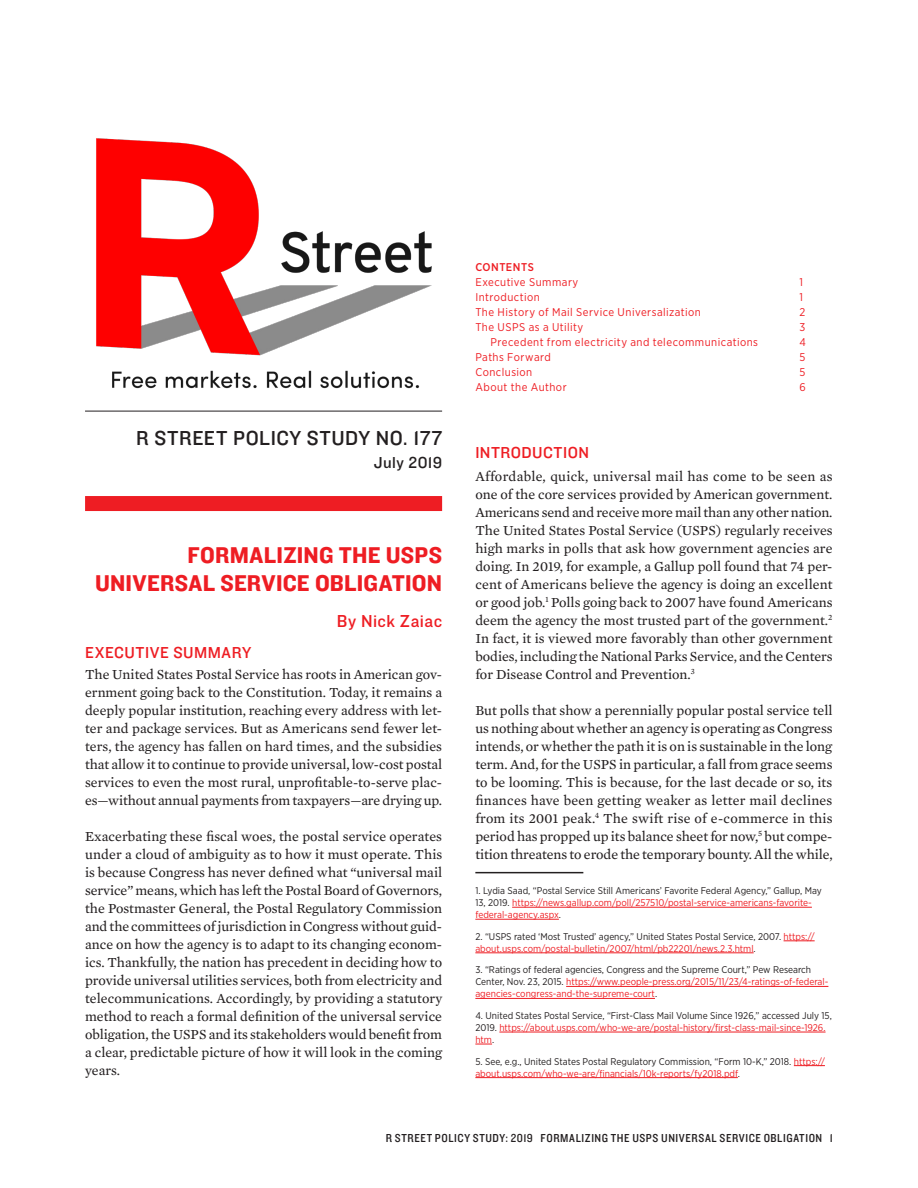
<style>
.page{position:relative;width:918px;height:1188px;background:#fff}
.page>*{position:absolute;margin:0;border:0;box-sizing:border-box;transform-origin:0 0}
.bröd{font:23.7px/28.5px "Knockout HTF51 Middleweight";letter-spacing:.01em;color:#ee1d23;text-align:right}
.mellanrubrik{font:21px "Knockout HTF31 Junior Middlewt";letter-spacing:.03em;color:#231f20}
.bröd-2{font:18px "Knockout HTF31 Junior Middlewt";letter-spacing:.025em;color:#ee1d23}
.mellanrubrik-2{font:16.5px "Knockout HTF31 Junior Middlewt";letter-spacing:.03em;color:#ee1d23}
.mellanrubrik-3{font:16.5px "Knockout HTF31 Junior Middlewt";letter-spacing:.025em;color:#231f20}
.bröd-3{font:14.1px/18px "Mercury Text G2";letter-spacing:-.005em;color:#231f20;text-align:justify}
.t1{font:12px "Knockout HTF30 Junior Welterwt";letter-spacing:.045em;color:#231f20}
.bröd-4{font:11.25px "Gotham Narrow";letter-spacing:.04em;color:#ee1d23}
.bröd-5{font:500 11.25px "Gotham Narrow";letter-spacing:.04em;color:#ee1d23}
.notes{font:9.75px/12px "Gotham Narrow";color:#ee1d23}
.notes-2{font:9.75px/12px "Gotham Narrow";color:#231f20}
.s1{color:#231f20}
.s2{color:#ee1d23}
</style>
<div class="page">
<hr style="left:85px;top:411px;width:357px;height:1px;background:#231f20">
<div style="left:85px;top:496px;width:357px;height:15px;background:#ee1d23"></div>
<hr style="left:475px;top:872px;width:108px;height:1px;background:#231f20">
<hr style="left:512px;top:907px;width:300px;height:1px;background:#ee1d23">
<hr style="left:475px;top:919px;width:84px;height:1px;background:#ee1d23">
<hr style="left:784px;top:941px;width:31px;height:1px;background:#ee1d23">
<hr style="left:475px;top:953px;width:279px;height:1px;background:#ee1d23">
<hr style="left:566px;top:986px;width:262px;height:1px;background:#ee1d23">
<hr style="left:475px;top:998px;width:180px;height:1px;background:#ee1d23">
<hr style="left:499px;top:1032px;width:327px;height:1px;background:#ee1d23">
<svg style="left:475px;top:1044px;width:17px;height:1px"></svg>
<hr style="left:794px;top:1065px;width:31px;height:1px;background:#ee1d23">
<hr style="left:475px;top:1077px;width:263px;height:1px;background:#ee1d23">
<img style="left:96px;top:138px;width:336px;height:251px">
<p class="mellanrubrik" style="left:136px;top:427px;width:307px">R STREET POLICY STUDY NO. 177</p>
<p class="mellanrubrik-3" style="left:374px;top:453px;width:70px">July 2019</p>
<p class="bröd" style="left:95px;top:541px;width:349px">FORMALIZING THE USPS<br>UNIVERSAL SERVICE OBLIGATION</p>
<p class="bröd-2" style="left:337px;top:612px;width:107px">By Nick Zaiac</p>
<p class="mellanrubrik-2" style="left:85px;top:644px;width:168px">EXECUTIVE SUMMARY</p>
<p class="bröd-3" style="left:85px;top:665px;width:359px">The United States Postal Service has roots in American gov&shy;ernment going back to the Constitution. Today, it remains a deeply popular institution, reaching every address with let&shy;ter and package services. But as Americans send fewer let&shy;ters, the agency has fallen on hard times, and the subsidies that allow it to continue to provide universal, low-cost postal services to even the most rural, unprofitable-to-serve plac&shy;es—without annual payments from taxpayers—are drying up.</p>
<p class="bröd-3" style="left:85px;top:827px;width:359px">Exacerbating these fiscal woes, the postal service operates under a cloud of ambiguity as to how it must operate. This is because Congress has never defined what “universal mail service” means, which has left the Postal Board of Governors, the Postmaster General, the Postal Regulatory Commission and the committees of jurisdiction in Congress without guid&shy;ance on how the agency is to adapt to its changing econom&shy;ics. Thankfully, the nation has precedent in deciding how to provide universal utilities services, both from electricity and telecommunications. Accordingly, by providing a statutory method to reach a formal definition of the universal service obligation, the USPS and its stakeholders would benefit from a clear, predictable picture of how it will look in the coming years.</p>
<p class="bröd-5" style="left:475px;top:260px;width:60px">CONTENTS</p>
<p class="bröd-4" style="left:475px;top:275px;width:105px">Executive Summary</p>
<p class="bröd-4" style="left:799px;top:275px;width:5px">1</p>
<p class="bröd-4" style="left:475px;top:290px;width:66px">Introduction</p>
<p class="bröd-4" style="left:799px;top:290px;width:5px">1</p>
<p class="bröd-4" style="left:475px;top:305px;width:227px">The History of Mail Service Universalization</p>
<p class="bröd-4" style="left:799px;top:305px;width:7px">2</p>
<p class="bröd-4" style="left:475px;top:320px;width:110px">The USPS as a Utility</p>
<p class="bröd-4" style="left:799px;top:320px;width:7px">3</p>
<p class="bröd-4" style="left:491px;top:335px;width:269px">Precedent from electricity and telecommunications</p>
<p class="bröd-4" style="left:799px;top:335px;width:8px">4</p>
<p class="bröd-4" style="left:475px;top:350px;width:77px">Paths Forward</p>
<p class="bröd-4" style="left:799px;top:350px;width:7px">5</p>
<p class="bröd-4" style="left:475px;top:365px;width:58px">Conclusion</p>
<p class="bröd-4" style="left:799px;top:365px;width:7px">5</p>
<p class="bröd-4" style="left:475px;top:380px;width:93px">About the Author</p>
<p class="bröd-4" style="left:799px;top:380px;width:8px">6</p>
<p class="mellanrubrik-2" style="left:475px;top:444px;width:115px">INTRODUCTION</p>
<p class="bröd-3" style="left:475px;top:467px;width:359px">Affordable, quick, universal mail has come to be seen as one of the core services provided by American government.<br>Americans send and receive more mail than any other nation.<br>The United States Postal Service (USPS) regularly receives high marks in polls that ask how government agencies are doing. In 2019, for example, a Gallup poll found that 74 per&shy;cent of Americans believe the agency is doing an excellent or good job.<sup>1</sup> Polls going back to 2007 have found Americans deem the agency the most trusted part of the government.<sup>2<br></sup>In fact, it is viewed more favorably than other government bodies, including the National Parks Service, and the Centers for Disease Control and Prevention.<sup>3</sup></p>
<p class="bröd-3" style="left:475px;top:701px;width:359px">But polls that show a perennially popular postal service tell us nothing about whether an agency is operating as Congress intends, or whether the path it is on is sustainable in the long term. And, for the USPS in particular, a fall from grace seems to be looming. This is because, for the last decade or so, its finances have been getting weaker as letter mail declines from its 2001 peak.<sup>4</sup> The swift rise of e-commerce in this period has propped up its balance sheet for now,<sup>5</sup> but compe&shy;tition threatens to erode the temporary bounty. All the while,</p>
<p class="notes" style="left:475px;top:885px;width:348px"><span class="s1">1. Lydia Saad, “Postal Service Still Americans’ Favorite Federal Agency,” Gallup, May<br>13, 2019.</span> https://news.gallup.com/poll/257510/postal-service-americans-favorite&shy;federal-agency.aspx<span class="s1">.</span></p>
<p class="notes" style="left:475px;top:930px;width:341px"><span class="s1">2. “USPS rated ‘Most Trusted’ agency,” United States Postal Service, 2007.</span> https:// about.usps.com/postal-bulletin/2007/html/pb22201/news.2.3.html<span class="s1">.</span></p>
<p class="notes" style="left:475px;top:964px;width:355px"><span class="s1">3. “Ratings of federal agencies, Congress and the Supreme Court,” Pew Research<br>Center, Nov. 23, 2015.</span> https://www.people-press.org/2015/11/23/4-ratings-of-federal&shy;agencies-congress-and-the-supreme-court<span class="s1">.</span></p>
<p class="notes-2" style="left:475px;top:1009px;width:358px">4. United States Postal Service, “First-Class Mail Volume Since 1926,” accessed July 15,<br>2019. <span class="s2">https://about.usps.com/who-we-are/postal-history/first-class-mail-since-1926. htm</span>.</p>
<p class="notes-2" style="left:475px;top:1055px;width:351px">5. See, e.g., United States Postal Regulatory Commission, “Form 10-K,” 2018. <span class="s2">https:// about.usps.com/who-we-are/financials/10k-reports/fy2018.pdf</span>.</p>
<p class="t1" style="left:386px;top:1132px;width:449px">R STREET POLICY STUDY: 2019 FORMALIZING THE USPS UNIVERSAL SERVICE OBLIGATION 1</p>
</div>
